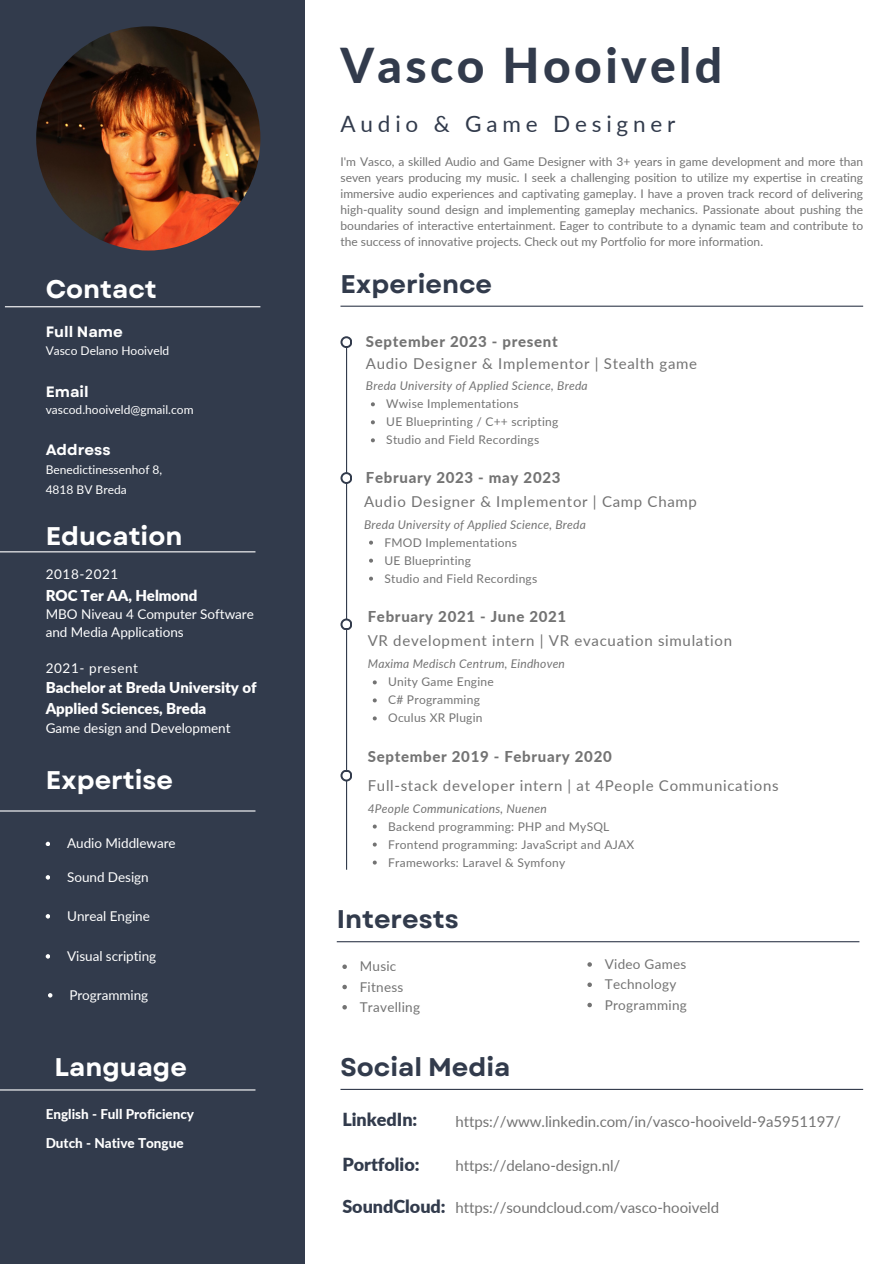
<style>
.page{position:relative;width:894px;height:1264px;background:#fff}
.page>*{position:absolute;margin:0;border:0;box-sizing:border-box;transform-origin:0 0}
.t1{font:800 48px "Lato";letter-spacing:.07em;color:#323b4c}
.t2{font:700 25.5px "Garet";color:#fff}
.t3{font:700 25.5px "Garet";color:#323b4c}
.t4{font:22.5px "Lato";letter-spacing:.215em;color:#323b4c}
.t5{font:900 18px "Lato";color:#323b4c}
.t6{font:15px "Lato";letter-spacing:.045em;color:#737373}
.t7{font:15px "Lato";letter-spacing:-.005em;color:#737373}
.t8{font:800 15px "Lato";letter-spacing:.045em;color:#737373}
.t9{font:900 15px/20.2px "Lato";letter-spacing:-.005em;color:#fff}
.t10{font:700 15px "Garet";color:#fff}
.t11{font:13.5px/18px "Lato";letter-spacing:-.005em;color:#fff}
.t12{font:13.5px "Lato";letter-spacing:.02em;color:#737373}
.t13{font:800 13.5px "Lato";color:#fff}
.t14{font:13.5px "Lato";letter-spacing:.045em;color:#fff}
.t15{font:12px/16px "Lato";letter-spacing:.02em;color:#737373;text-align:justify}
.t16{font:italic 12px "Lato";letter-spacing:.02em;color:#737373}
.t17{font:12px "Lato";color:#fff}
</style>
<div class="page">
<div style="left:0;top:0;width:304px;height:1263px;background:#323b4c"></div>
<hr style="left:5px;top:306px;width:255px;height:1px;background:#fff">
<hr style="left:0;top:551px;width:255px;height:1px;background:#fff">
<hr style="left:340px;top:305px;width:522px;height:2px;background:#323b4c">
<hr style="left:346px;top:342px;width:1px;height:527px;background:#323b4c">
<svg style="left:371px;top:402px;width:4px;height:4px"></svg>
<svg style="left:371px;top:420px;width:4px;height:4px"></svg>
<svg style="left:371px;top:438px;width:4px;height:4px"></svg>
<svg style="left:372px;top:680px;width:4px;height:4px"></svg>
<svg style="left:372px;top:698px;width:4px;height:4px"></svg>
<svg style="left:372px;top:716px;width:4px;height:4px"></svg>
<svg style="left:372px;top:824px;width:4px;height:4px"></svg>
<svg style="left:372px;top:842px;width:4px;height:4px"></svg>
<svg style="left:372px;top:860px;width:4px;height:4px"></svg>
<svg style="left:340px;top:336px;width:12px;height:12px"></svg>
<div style="left:342px;top:338px;width:8px;height:8px;background:#fff;border-radius:50%"></div>
<svg style="left:340px;top:618px;width:12px;height:12px"></svg>
<div style="left:342px;top:620px;width:8px;height:8px;background:#fff;border-radius:50%"></div>
<svg style="left:340px;top:769px;width:12px;height:12px"></svg>
<div style="left:342px;top:771px;width:8px;height:8px;background:#fff;border-radius:50%"></div>
<hr style="left:340px;top:1088px;width:522px;height:1px;background:#323b4c">
<img style="left:36px;top:26px;width:224px;height:224px;border-radius:50%">
<svg style="left:46px;top:841px;width:4px;height:5px"></svg>
<svg style="left:46px;top:875px;width:4px;height:4px"></svg>
<svg style="left:46px;top:914px;width:4px;height:4px"></svg>
<svg style="left:46px;top:954px;width:4px;height:4px"></svg>
<hr style="left:0;top:810px;width:255px;height:1px;background:#fff">
<hr style="left:0;top:1089px;width:255px;height:1px;background:#fff">
<svg style="left:48px;top:993px;width:4px;height:4px"></svg>
<svg style="left:369px;top:540px;width:4px;height:4px"></svg>
<svg style="left:369px;top:558px;width:4px;height:4px"></svg>
<svg style="left:369px;top:576px;width:4px;height:4px"></svg>
<svg style="left:340px;top:472px;width:12px;height:12px"></svg>
<div style="left:342px;top:474px;width:8px;height:8px;background:#fff;border-radius:50%"></div>
<hr style="left:336px;top:941px;width:523px;height:1px;background:#323b4c">
<svg style="left:342px;top:964px;width:5px;height:5px"></svg>
<svg style="left:342px;top:984px;width:5px;height:5px"></svg>
<svg style="left:342px;top:1005px;width:5px;height:4px"></svg>
<svg style="left:587px;top:962px;width:4px;height:4px"></svg>
<svg style="left:587px;top:982px;width:4px;height:5px"></svg>
<svg style="left:587px;top:1002px;width:4px;height:5px"></svg>
<h2 class="t2" style="left:46px;top:270px;width:113px">Contact</h2>
<h5 class="t10" style="left:46px;top:321px;width:79px">Full Name</h5>
<p class="t17" style="left:46px;top:343px;width:125px">Vasco Delano Hooiveld</p>
<h5 class="t10" style="left:46px;top:381px;width:44px">Email</h5>
<p class="t17" style="left:46px;top:401px;width:149px">vascod.hooiveld@gmail.com</p>
<h2 class="t10" style="left:46px;top:439px;width:67px">Address</h2>
<p class="t17" style="left:46px;top:462px;width:118px">Benedictinessenhof 8,</p>
<p class="t17" style="left:46px;top:482px;width:83px">4818 BV Breda</p>
<h5 class="t2" style="left:46px;top:517px;width:138px">Education</h5>
<h5 class="t14" style="left:46px;top:565px;width:74px">2018-2021</h5>
<p class="t9" style="left:46px;top:584px;width:153px">ROC Ter AA, Helmond</p>
<p class="t11" style="left:46px;top:605px;width:210px">MBO Niveau 4 Computer Software and Media Applications</p>
<h6 class="t14" style="left:46px;top:659px;width:94px">2021- present</h6>
<p class="t9" style="left:46px;top:677px;width:212px">Bachelor at Breda University of<br>Applied Sciences, Breda</p>
<p class="t11" style="left:46px;top:719px;width:186px">Game design and Development</p>
<p class="t2" style="left:46px;top:761px;width:129px">Expertise</p>
<p class="t11" style="left:67px;top:834px;width:110px">Audio Middleware</p>
<p class="t11" style="left:67px;top:867px;width:83px">Sound Design</p>
<p class="t11" style="left:67px;top:906px;width:84px">Unreal Engine</p>
<p class="t11" style="left:67px;top:946px;width:91px">Visual scripting</p>
<h2 class="t11" style="left:69px;top:985px;width:80px">Programming</h2>
<p class="t2" style="left:54px;top:1048px;width:134px">Language</p>
<h5 class="t13" style="left:46px;top:1105px;width:150px">English - Full Proficiency</h5>
<h6 class="t13" style="left:46px;top:1134px;width:139px">Dutch - Native Tongue</h6>
<p class="t1" style="left:340px;top:36px;width:383px">Vasco Hooiveld</p>
<h5 class="t4" style="left:340px;top:110px;width:336px">Audio &amp; Game Designer</h5>
<p class="t15" style="left:340px;top:153px;width:524px">I'm Vasco, a skilled Audio and Game Designer with 3+ years in game development and more than seven years producing my music. I seek a challenging position to utilize my expertise in creating immersive audio experiences and captivating gameplay. I have a proven track record of delivering high-quality sound design and implementing gameplay mechanics. Passionate about pushing the boundaries of interactive entertainment. Eager to contribute to a dynamic team and contribute to the success of innovative projects. Check out my Portfolio for more information.</p>
<p class="t3" style="left:340px;top:265px;width:153px">Experience</p>
<h3 class="t8" style="left:366px;top:332px;width:193px">September 2023 - present</h3>
<h5 class="t6" style="left:366px;top:354px;width:333px">Audio Designer &amp; Implementor | Stealth game</h5>
<h5 class="t16" style="left:366px;top:378px;width:223px">Breda University of Applied Science, Breda</h5>
<p class="t15" style="left:386px;top:395px;width:134px">Wwise Implementations</p>
<h2 class="t15" style="left:386px;top:413px;width:174px">UE Blueprinting / C++ scripting</h2>
<p class="t15" style="left:386px;top:431px;width:154px">Studio and Field Recordings</p>
<p class="t8" style="left:366px;top:468px;width:196px">February 2023 - may 2023</p>
<p class="t6" style="left:364px;top:492px;width:334px">Audio Designer &amp; Implementor | Camp Champ</p>
<p class="t16" style="left:364px;top:517px;width:223px">Breda University of Applied Science, Breda</p>
<p class="t15" style="left:384px;top:534px;width:134px">FMOD Implementations</p>
<p class="t15" style="left:384px;top:552px;width:88px">UE Blueprinting</p>
<p class="t15" style="left:384px;top:570px;width:154px">Studio and Field Recordings</p>
<p class="t8" style="left:367px;top:607px;width:200px">February 2021 - June 2021</p>
<h6 class="t6" style="left:367px;top:631px;width:366px">VR development intern | VR evacuation simulation</h6>
<p class="t16" style="left:367px;top:656px;width:199px">Maxima Medisch Centrum, Eindhoven</p>
<p class="t15" style="left:388px;top:673px;width:107px">Unity Game Engine</p>
<p class="t15" style="left:388px;top:691px;width:93px">C# Programming</p>
<p class="t15" style="left:388px;top:709px;width:96px">Oculus XR Plugin</p>
<h2 class="t8" style="left:367px;top:747px;width:245px">September 2019 - February 2020</h2>
<p class="t6" style="left:367px;top:776px;width:412px">Full-stack developer intern | at 4People Communications</p>
<h2 class="t16" style="left:367px;top:800px;width:180px">4People Communications, Nuenen</h2>
<p class="t15" style="left:388px;top:817px;width:223px">Backend programming: PHP and MySQL</p>
<p class="t15" style="left:388px;top:835px;width:247px">Frontend programming: JavaScript and AJAX</p>
<h1 class="t15" style="left:388px;top:853px;width:178px">Frameworks: Laravel &amp; Symfony</h1>
<h2 class="t3" style="left:336px;top:900px;width:123px">Interests</h2>
<h4 class="t12" style="left:359px;top:957px;width:38px">Music</h4>
<h6 class="t12" style="left:359px;top:978px;width:45px">Fitness</h6>
<h4 class="t12" style="left:359px;top:998px;width:62px">Travelling</h4>
<h6 class="t3" style="left:340px;top:1048px;width:171px">Social Media</h6>
<h6 class="t12" style="left:604px;top:955px;width:83px">Video Games</h6>
<h4 class="t12" style="left:604px;top:975px;width:73px">Technology</h4>
<h6 class="t12" style="left:604px;top:996px;width:84px">Programming</h6>
<p class="t5" style="left:342px;top:1108px;width:76px">LinkedIn:</p>
<h5 class="t7" style="left:455px;top:1112px;width:387px">https://www.linkedin.com/in/vasco-hooiveld-9a5951197/</h5>
<p class="t5" style="left:342px;top:1153px;width:79px">Portfolio:</p>
<p class="t7" style="left:455px;top:1156px;width:166px">https://delano-design.nl/</p>
<p class="t5" style="left:342px;top:1194px;width:105px">SoundCloud:</p>
<p class="t7" style="left:455px;top:1197px;width:265px">https://soundcloud.com/vasco-hooiveld</p>
</div>
